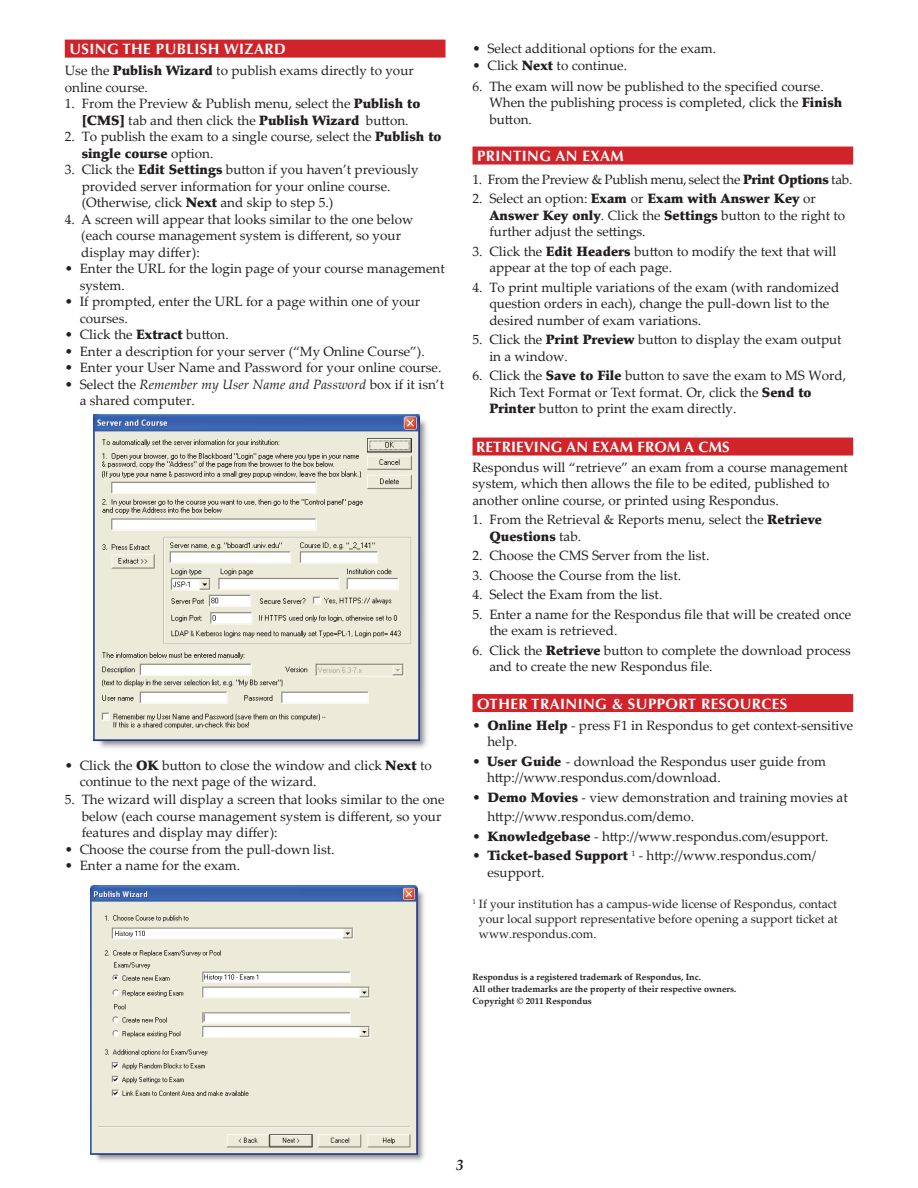
<style>
.page{position:relative;width:918px;height:1188px;background:#fff}
.page>*{position:absolute;margin:0;border:0;box-sizing:border-box;transform-origin:0 0}
.t1{font:700 15px "Optima";letter-spacing:.03em;color:#fff}
.t2{font:700 15px "Optima";letter-spacing:.01em;color:#fff}
.t3{font:italic 700 15px "Palatino Linotype";color:#231f20}
.t4{font:13.5px/16.5px "Palatino Linotype";color:#231f20}
.t5{font:13.5px "Palatino Linotype";letter-spacing:-.02em;color:#231f20}
.t6{font:900 13.5px "Palatino";color:#231f20}
.t7{font:12px/15px "Palatino Linotype";color:#231f20;text-align:justify}
.t8{font:700 9px/12px "Palatino Linotype";color:#231f20}
.s1{font-family:"Palatino";font-weight:900}
.s2{font-family:"Palatino Linotype";font-weight:400}
.s3{font-style:italic}
</style>
<div class="page">
<div style="left:65px;top:40px;width:381px;height:18px;background:#d1232a"></div>
<div style="left:472px;top:147px;width:381px;height:18px;background:#d1232a"></div>
<div style="left:472px;top:438px;width:381px;height:18px;background:#d1232a"></div>
<div style="left:472px;top:694px;width:381px;height:18px;background:#d1232a"></div>
<img style="left:93px;top:414px;width:334px;height:334px">
<img style="left:90px;top:886px;width:335px;height:276px">
<p class="t1" style="left:69px;top:40px;width:218px">USING THE PU BLISH WIZARD</p>
<p class="t4" style="left:65px;top:62px;width:351px">Use the <span class="s1">Publish Wizard</span> to publish exams directly to your online course.</p>
<p class="t4" style="left:65px;top:95px;width:357px;text-align:center">1. From the Preview &amp; Publish menu, select the <span class="s1">Publish to [CMS]</span> tab and then click the <span class="s1">Publish Wizard</span> button.</p>
<p class="t4" style="left:65px;top:128px;width:378px">2. To publish the exam to a single course, select the <span class="s1">Publish to</span></p>
<p class="t6" style="left:82px;top:145px;width:133px">single course <span class="s2">option.</span></p>
<p class="t4" style="left:82px;top:161px;width:339px;text-indent:-17px">3. Click the <span class="s1">Edit Settings</span> button if you haven’t previously provided server information for your online course. (Otherwise, click <span class="s1">Next</span> and skip to step 5.)</p>
<p class="t4" style="left:81px;top:210px;width:334px;text-indent:-16px">4. A screen will appear that looks similar to the one below (each course management system is different, so your display may differ):</p>
<p class="t4" style="left:80px;top:260px;width:367px;text-indent:-15px">• Enter the URL for the login page of your course management system.</p>
<p class="t4" style="left:80px;top:293px;width:342px;text-indent:-15px">• If prompted, enter the URL for a page within one of your courses.</p>
<p class="t4" style="left:65px;top:326px;width:165px">• Click the <span class="s1">Extract</span> button.</p>
<p class="t4" style="left:65px;top:342px;width:362px">• Enter a description for your server (“My Online Course”).</p>
<p class="t4" style="left:65px;top:359px;width:378px">• Enter your User Name and Password for your online course.</p>
<p class="t4" style="left:80px;top:375px;width:366px;text-indent:-15px">• Select the <span class="s3">Remember my User Name and Password</span> box if it isn’t a shared computer.</p>
<p class="t4" style="left:80px;top:756px;width:354px;text-indent:-15px">• Click the <span class="s1">OK</span> button to close the window and click <span class="s1">Next</span> to continue to the next page of the wizard.</p>
<p class="t4" style="left:82px;top:791px;width:364px;text-indent:-17px">5. The wizard will display a screen that looks similar to the one below (each course management system is different, so your features and display may differ):</p>
<p class="t4" style="left:65px;top:840px;width:271px">• Choose the course from the pull-down list.</p>
<p class="t4" style="left:65px;top:857px;width:177px">• Enter a name for the exam.</p>
<p class="t4" style="left:472px;top:40px;width:245px">• Select additional options for the exam.</p>
<p class="t4" style="left:472px;top:56px;width:156px">• Click <span class="s1">Next</span> to continue.</p>
<p class="t4" style="left:489px;top:77px;width:355px;text-indent:-17px">6. The exam will now be published to the specified course.<br>When the publishing process is completed, click the <span class="s1">Finish </span>button.</p>
<p class="t1" style="left:477px;top:147px;width:148px">PRINTING AN EXAM</p>
<p class="t5" style="left:472px;top:169px;width:381px">1. From the Preview &amp; Publish menu, select the <span class="s1">Print Options</span> tab.</p>
<p class="t4" style="left:489px;top:190px;width:357px;text-indent:-17px">2. Select an option: <span class="s1">Exam</span> or <span class="s1">Exam with Answer Key</span> or<br><span class="s1">Answer Key only</span>. Click the <span class="s1">Settings</span> button to the right to further adjust the settings.</p>
<p class="t4" style="left:489px;top:242px;width:348px;text-indent:-17px">3. Click the <span class="s1">Edit Headers</span> button to modify the text that will appear at the top of each page.</p>
<p class="t4" style="left:489px;top:278px;width:351px;text-indent:-17px">4. To print multiple variations of the exam (with randomized question orders in each), change the pull-down list to the desired number of exam variations.</p>
<p class="t4" style="left:489px;top:331px;width:354px;text-indent:-17px">5. Click the <span class="s1">Print Preview</span> button to display the exam output in a window.</p>
<p class="t4" style="left:489px;top:367px;width:358px;text-indent:-17px">6. Click the <span class="s1">Save to File</span> button to save the exam to MS Word,<br>Rich Text Format or Text format. Or, click the <span class="s1">Send to<br>Printer</span> button to print the exam directly.</p>
<p class="t2" style="left:476px;top:438px;width:244px">RETRIEVING AN EXAM FROM A CMS</p>
<p class="t4" style="left:472px;top:458px;width:377px">Respondus will “retrieve” an exam from a course management system, which then allows the file to be edited, published to another online course, or printed using Respondus.</p>
<p class="t4" style="left:472px;top:511px;width:351px">1. From the Retrieval &amp; Reports menu, select the <span class="s1">Retrieve</span></p>
<p class="t6" style="left:489px;top:528px;width:93px">Questions <span class="s2">tab.</span></p>
<p class="t4" style="left:472px;top:547px;width:238px">2. Choose the CMS Server from the list.</p>
<p class="t4" style="left:472px;top:566px;width:210px">3. Choose the Course from the list.</p>
<p class="t4" style="left:472px;top:586px;width:191px">4. Select the Exam from the list.</p>
<p class="t4" style="left:489px;top:605px;width:364px;text-indent:-17px">5. Enter a name for the Respondus file that will be created once the exam is retrieved.</p>
<p class="t4" style="left:489px;top:641px;width:363px;text-indent:-17px">6. Click the <span class="s1">Retrieve</span> button to complete the download process and to create the new Respondus file.</p>
<p class="t1" style="left:477px;top:695px;width:161px">OTHER TRAINING &amp; SUPP</p>
<p class="t1" style="left:666px;top:695px;width:123px">ORT RESOU RCES</p>
<p class="t4" style="left:487px;top:716px;width:367px;text-indent:-15px">• <span class="s1">Online Help</span> - press F1 in Respondus to get context-sensitive help.</p>
<p class="t4" style="left:487px;top:752px;width:341px;text-indent:-15px">• <span class="s1">User Guide</span> - download the Respondus user guide from http://www.respondus.com/download.</p>
<p class="t4" style="left:487px;top:787px;width:362px;line-height:19.5px;text-indent:-15px">• <span class="s1">Demo Movies</span> - view demonstration and training movies at http://www.respondus.com/demo.</p>
<p class="t4" style="left:472px;top:827px;width:358px">• <span class="s1">Knowledgebase</span> - http://www.respondus.com/esupport.</p>
<p class="t4" style="left:487px;top:847px;width:330px;text-indent:-15px">• <span class="s1">Ticket-based Support</span> <sup>1</sup> - http://www.respondus.com/ esupport.</p>
<p class="t7" style="left:479px;top:896px;width:360px;text-indent:-6px"><sup>1</sup> If your institution has a campus-wide license of Respondus, contact your local support representative before opening a support ticket at www.respondus.com.</p>
<p class="t8" style="left:472px;top:971px;width:265px">Respondus is a registered trademark of Respondus, Inc.<br>All other trademarks are the property of their respective owners.<br>Copyright © 2011 Respondus</p>
<p class="t3" style="left:456px;top:1154px;width:9px">3</p>
</div>
